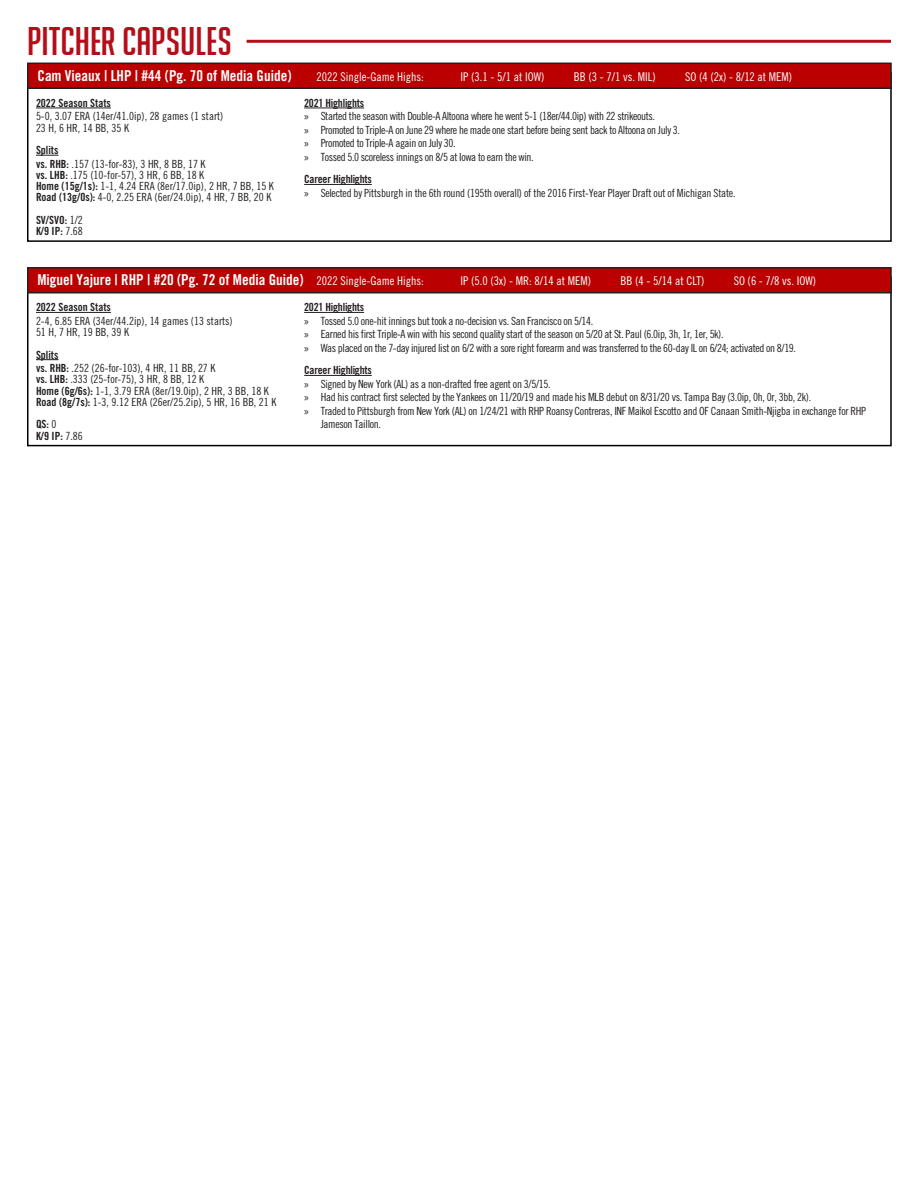
<style>
.page{position:relative;width:918px;height:1188px;background:#fff}
.page>*{position:absolute;margin:0;border:0;box-sizing:border-box;transform-origin:0 0}
.t1{font:39px "Big Noodle Titling";color:#b50e1a}
.t2{font:15px "Trade Gothic LT Std Bd Cn 20";color:#fff}
.t3{font:12px "Trade Gothic LT Std Cn 18";color:#fff}
.t4{font:11.25px/13.5px "Trade Gothic LT Std Cn 18";letter-spacing:-.025em;color:#231f20}
.t5{font:11.25px "Trade Gothic LT Std Cn 18";color:#231f20}
.t6{font:11.25px "Trade Gothic LT Std Bd Cn 20";letter-spacing:-.02em;color:#231f20}
.t7{font:11.25px "Trade Gothic LT Std Bd Cn 20";color:#231f20}
.s1{font-family:"Trade Gothic LT Std Bd Cn 20"}
.s2{font-family:"Trade Gothic LT Std Cn 18"}
.s3{font-family:"Myriad Pro"}
.s4{font-family:"Trade Gothic LT Std Cn 18";font-size:12px}
</style>
<div class="page">
<div style="left:27px;top:72px;width:865px;height:170px;border:2px solid #000"></div>
<hr style="left:36px;top:108px;width:75px;height:1px;background:#231f20">
<svg style="left:36px;top:155px;width:22px;height:1px"></svg>
<hr style="left:304px;top:108px;width:60px;height:1px;background:#231f20">
<hr style="left:304px;top:184px;width:68px;height:1px;background:#231f20">
<div style="left:28px;top:63px;width:863px;height:25px;background:#ba0000"></div>
<div style="left:27px;top:63px;width:865px;height:26px;border:2px solid #231f20"></div>
<hr style="left:247px;top:40px;width:644px;height:3px;background:#b50e1a">
<div style="left:27px;top:277px;width:865px;height:169px;border:2px solid #000"></div>
<hr style="left:36px;top:312px;width:75px;height:1px;background:#231f20">
<svg style="left:36px;top:359px;width:22px;height:1px"></svg>
<hr style="left:304px;top:312px;width:60px;height:1px;background:#231f20">
<hr style="left:304px;top:375px;width:68px;height:1px;background:#231f20">
<div style="left:28px;top:268px;width:863px;height:25px;background:#ba0000"></div>
<div style="left:27px;top:267px;width:865px;height:26px;border:2px solid #231f20"></div>
<p class="t1" style="left:27px;top:20px;width:206px">PITCHER CAPSULES</p>
<p class="t2" style="left:38px;top:66px;width:256px">Cam Vieaux | LHP | #44 (Pg. 70 of Media Guide)</p>
<p class="t3" style="left:316px;top:69px;width:109px">2022 Single-Game Highs:</p>
<p class="t3" style="left:460px;top:69px;width:85px">IP (3.1 - 5/1 at IOW)</p>
<p class="t3" style="left:574px;top:69px;width:83px">BB (3 - 7/1 vs. MIL)</p>
<p class="t3" style="left:685px;top:69px;width:109px">SO (4 (2x) - 8/12 at MEM)</p>
<p class="t7" style="left:36px;top:96px;width:76px">2022 Season Stats</p>
<p class="t5" style="left:36px;top:110px;width:189px">5-0, 3.07 ERA (14er/41.0ip), 28 games (1 start)</p>
<p class="t4" style="left:36px;top:121px;width:95px">23 H, 6 HR, 14 BB, 35 K</p>
<p class="t6" style="left:36px;top:143px;width:24px">Splits</p>
<p class="t5" style="left:36px;top:157px;width:171px"><span class="s1">vs. RHB:</span> .157 (13-for-83), 3 HR, 8 BB, 17 K</p>
<p class="t5" style="left:36px;top:168px;width:170px"><span class="s1">vs. LHB:</span> .175 (10-for-57), 3 HR, 6 BB, 18 K</p>
<p class="t5" style="left:36px;top:179px;width:239px"><span class="s1">Home (15g/1s):</span> 1-1, 4.24 ERA (8er/17.0ip), 2 HR, 7 BB, 15 K</p>
<p class="t5" style="left:36px;top:191px;width:237px"><span class="s1">Road (13g/0s):</span> 4-0, 2.25 ERA (6er/24.0ip), 4 HR, 7 BB, 20 K</p>
<p class="t6" style="left:36px;top:213px;width:48px">SV/SVO: <span class="s2">1/2</span></p>
<p class="t6" style="left:36px;top:224px;width:48px">K/9 IP: <span class="s2">7.68</span></p>
<p class="t6" style="left:304px;top:96px;width:61px">2021 Highlights</p>
<p class="t4" style="left:304px;top:109px;width:352px"><span class="s3">»</span> Started the season with Double-A Altoona where he went 5-1 (18er/44.0ip) with 22 strikeouts.</p>
<p class="t4" style="left:304px;top:123px;width:377px"><span class="s3">»</span> Promoted to Triple-A on June 29 where he made one start before being sent back to Altoona on July 3.</p>
<p class="t4" style="left:304px;top:136px;width:153px"><span class="s3">»</span> Promoted to Triple-A again on July 30.</p>
<p class="t4" style="left:304px;top:150px;width:231px"><span class="s3">»</span> Tossed 5.0 scoreless innings on 8/5 at Iowa to earn the win.</p>
<p class="t6" style="left:304px;top:172px;width:69px">Career Highlights</p>
<p class="t4" style="left:304px;top:186px;width:433px"><span class="s3">»</span> Selected by Pittsburgh in the 6th round (195th overall) of the 2016 First-Year Player Draft out of Michigan State.</p>
<p class="t2" style="left:38px;top:271px;width:388px">Miguel Yajure | RHP | #20 (Pg. 72 of Media Guide) <span class="s4">2022 Single-Game Highs:</span></p>
<p class="t3" style="left:460px;top:274px;width:132px">IP (5.0 (3x) - MR: 8/14 at MEM)</p>
<p class="t3" style="left:620px;top:274px;width:85px">BB (4 - 5/14 at CLT)</p>
<p class="t3" style="left:734px;top:274px;width:84px">SO (6 - 7/8 vs. IOW)</p>
<p class="t7" style="left:36px;top:300px;width:76px">2022 Season Stats</p>
<p class="t5" style="left:36px;top:314px;width:198px">2-4, 6.85 ERA (34er/44.2ip), 14 games (13 starts)</p>
<p class="t4" style="left:36px;top:325px;width:95px">51 H, 7 HR, 19 BB, 39 K</p>
<p class="t6" style="left:36px;top:348px;width:24px">Splits</p>
<p class="t5" style="left:36px;top:361px;width:181px"><span class="s1">vs. RHB:</span> .252 (26-for-103), 4 HR, 11 BB, 27 K</p>
<p class="t5" style="left:36px;top:373px;width:170px"><span class="s1">vs. LHB:</span> .333 (25-for-75), 3 HR, 8 BB, 12 K</p>
<p class="t5" style="left:36px;top:384px;width:234px"><span class="s1">Home (6g/6s):</span> 1-1, 3.79 ERA (8er/19.0ip), 2 HR, 3 BB, 18 K</p>
<p class="t5" style="left:36px;top:395px;width:242px"><span class="s1">Road (8g/7s):</span> 1-3, 9.12 ERA (26er/25.2ip), 5 HR, 16 BB, 21 K</p>
<p class="t6" style="left:36px;top:417px;width:22px">QS: <span class="s2">0</span></p>
<p class="t6" style="left:36px;top:429px;width:48px">K/9 IP: <span class="s2">7.86</span></p>
<p class="t6" style="left:304px;top:300px;width:61px">2021 Highlights</p>
<p class="t4" style="left:304px;top:314px;width:291px"><span class="s3">»</span> Tossed 5.0 one-hit innings but took a no-decision vs. San Francisco on 5/14.</p>
<p class="t4" style="left:304px;top:327px;width:421px"><span class="s3">»</span> Earned his first Triple-A win with his second quality start of the season on 5/20 at St. Paul (6.0ip, 3h, 1r, 1er, 5k).</p>
<p class="t4" style="left:304px;top:341px;width:493px"><span class="s3">»</span> Was placed on the 7-day injured list on 6/2 with a sore right forearm and was transferred to the 60-day IL on 6/24; activated on 8/19.</p>
<p class="t6" style="left:304px;top:363px;width:69px">Career Highlights</p>
<p class="t4" style="left:304px;top:377px;width:248px"><span class="s3">»</span> Signed by New York (AL) as a non-drafted free agent on 3/5/15.</p>
<p class="t4" style="left:304px;top:390px;width:509px"><span class="s3">»</span> Had his contract first selected by the Yankees on 11/20/19 and made his MLB debut on 8/31/20 vs. Tampa Bay (3.0ip, 0h, 0r, 3bb, 2k).</p>
<p class="t4" style="left:321px;top:404px;width:547px;text-indent:-16px"><span class="s3">»</span> Traded to Pittsburgh from New York (AL) on 1/24/21 with RHP Roansy Contreras, INF Maikol Escotto and OF Canaan Smith-Njigba in exchange for RHP<br>Jameson Taillon.</p>
</div>
